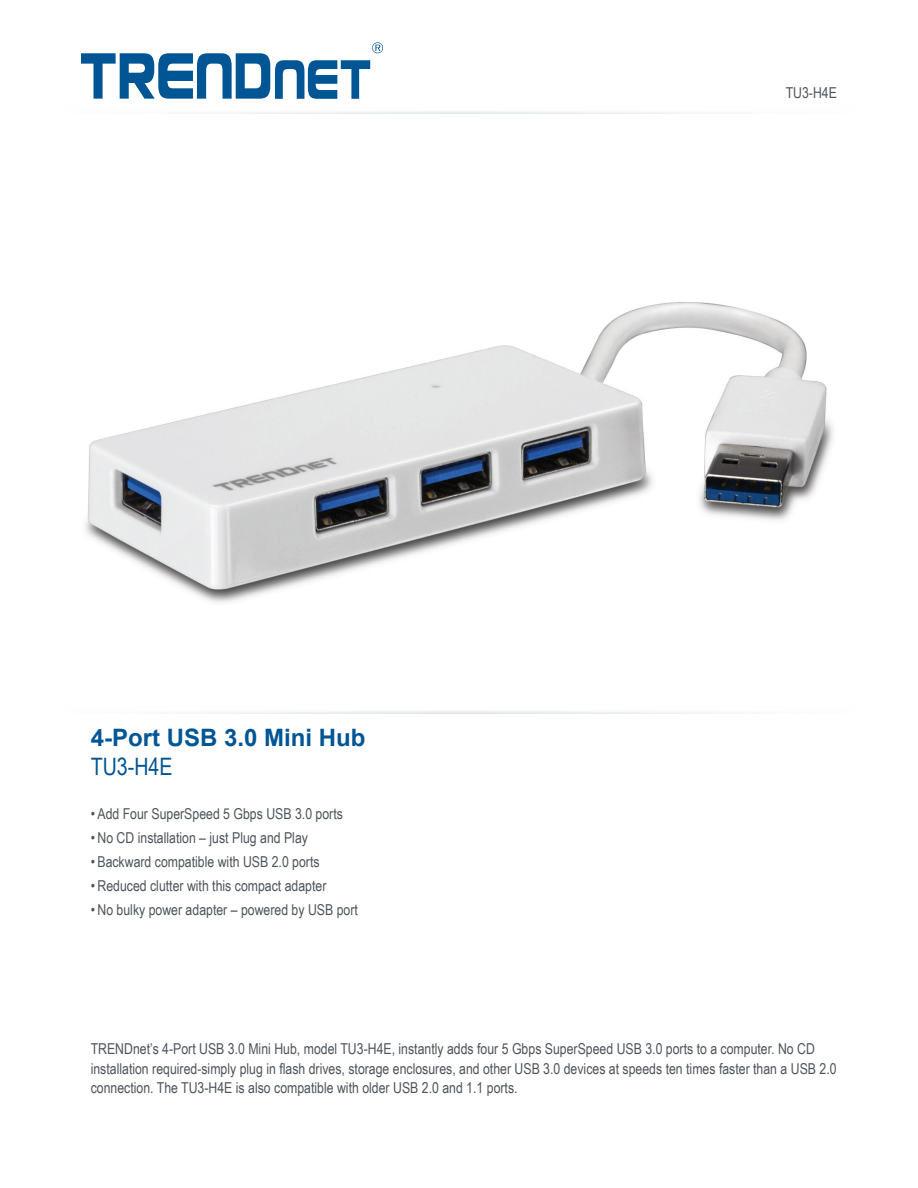
<style>
.page{position:relative;width:918px;height:1188px;background:#fff}
.page>*{position:absolute;margin:0;border:0;box-sizing:border-box;transform-origin:0 0}
.t1{font:700 24px "Arial";color:#005595}
.t2{font:24px "Arial Narrow";color:#005595}
.t3{font:15px/19.5px "Arial Narrow";color:#4d545a}
</style>
<div class="page">
<svg style="left:201px;top:111px;width:517px;height:3px"></svg>
<svg style="left:81px;top:42px;width:302px;height:57px"></svg>
<img style="left:85px;top:302px;width:748px;height:301px">
<p class="t1" style="left:91px;top:722px;width:276px">4-Port USB 3.0 Mini Hub</p>
<p class="t2" style="left:91px;top:749px;width:84px">TU3-H4E</p>
<p class="t3" style="left:91px;top:804px;width:254px">• Add Four SuperSpeed 5 Gbps USB 3.0 ports</p>
<p class="t3" style="left:91px;top:828px;width:219px">• No CD installation – just Plug and Play</p>
<p class="t3" style="left:91px;top:852px;width:230px">• Backward compatible with USB 2.0 ports</p>
<p class="t3" style="left:91px;top:876px;width:237px">• Reduced clutter with this compact adapter</p>
<p class="t3" style="left:91px;top:900px;width:269px">• No bulky power adapter – powered by USB port</p>
<p class="t3" style="left:786px;top:82px;width:53px">TU3-H4E</p>
<p class="t3" style="left:91px;top:1039px;width:747px">TRENDnet’s 4-Port USB 3.0 Mini Hub, model TU3-H4E, instantly adds four 5 Gbps SuperSpeed USB 3.0 ports to a computer. No CD installation required-simply plug in flash drives, storage enclosures, and other USB 3.0 devices at speeds ten times faster than a USB 2.0 connection. The TU3-H4E is also compatible with older USB 2.0 and 1.1 ports.</p>
</div>
